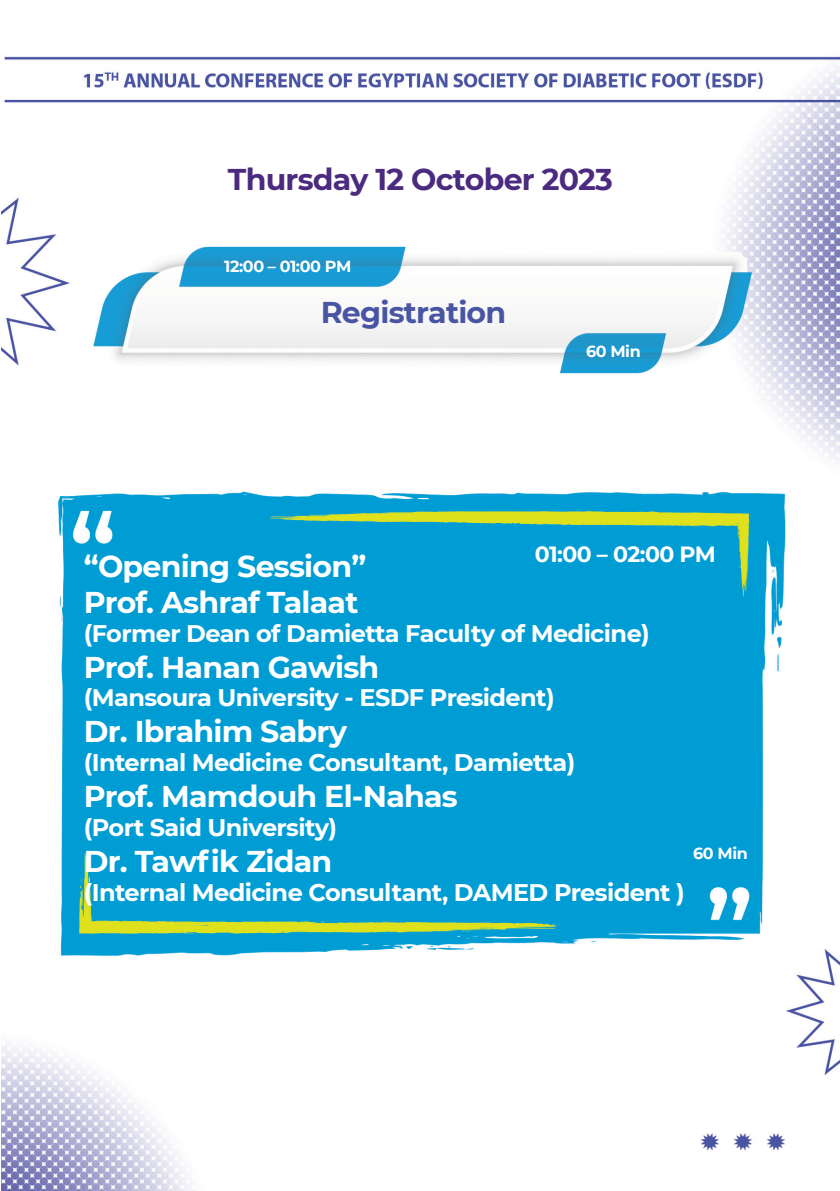
<style>
.page{position:relative;width:840px;height:1191px;background:#fff}
.page>*{position:absolute;margin:0;border:0;box-sizing:border-box;transform-origin:0 0}
.t1{font:700 30px "Montserrat";letter-spacing:-.025em;color:#fff}
.t2{font:700 30px "Montserrat";letter-spacing:-.025em;color:#4b2b7f}
.t3{font:700 30px "Montserrat";letter-spacing:-.025em;color:#4955a3}
.t4{font:700 24px "Montserrat";letter-spacing:-.025em;color:#fff}
.t5{font:700 22px "Montserrat";letter-spacing:-.03em;color:#fff}
.t6{font:700 16px "Montserrat";letter-spacing:-.025em;color:#fff}
</style>
<div class="page">
<img style="left:2px;top:56px;width:837px;height:1135px">
<p class="t2" style="left:228px;top:157px;width:386px">Thursday 12 October 2023</p>
<p class="t6" style="left:224px;top:255px;width:129px">12:00 – 01:00 PM</p>
<p class="t3" style="left:320px;top:291px;width:187px">Registration</p>
<p class="t6" style="left:585px;top:340px;width:56px">60 Min</p>
<p class="t5" style="left:534px;top:538px;width:182px">01:00 – 02:00 PM</p>
<p class="t1" style="left:84px;top:544px;width:284px">“Opening Session”</p>
<p class="t1" style="left:84px;top:580px;width:276px">Prof. Ashraf Talaat</p>
<p class="t4" style="left:84px;top:616px;width:567px">(Former Dean of Damietta Faculty of Medicine)</p>
<p class="t1" style="left:84px;top:645px;width:297px">Prof. Hanan Gawish</p>
<p class="t4" style="left:84px;top:680px;width:472px">(Mansoura University - ESDF President)</p>
<p class="t1" style="left:84px;top:710px;width:264px">Dr. Ibrahim Sabry</p>
<p class="t4" style="left:84px;top:745px;width:493px">(Internal Medicine Consultant, Damietta)</p>
<p class="t1" style="left:84px;top:775px;width:375px">Prof. Mamdouh El-Nahas</p>
<p class="t4" style="left:84px;top:810px;width:254px">(Port Said University)</p>
<p class="t1" style="left:84px;top:839px;width:250px">Dr. Tawfik Zidan</p>
<p class="t4" style="left:84px;top:875px;width:602px">(Internal Medicine Consultant, DAMED President )</p>
<p class="t6" style="left:692px;top:842px;width:56px">60 Min</p>
</div>
